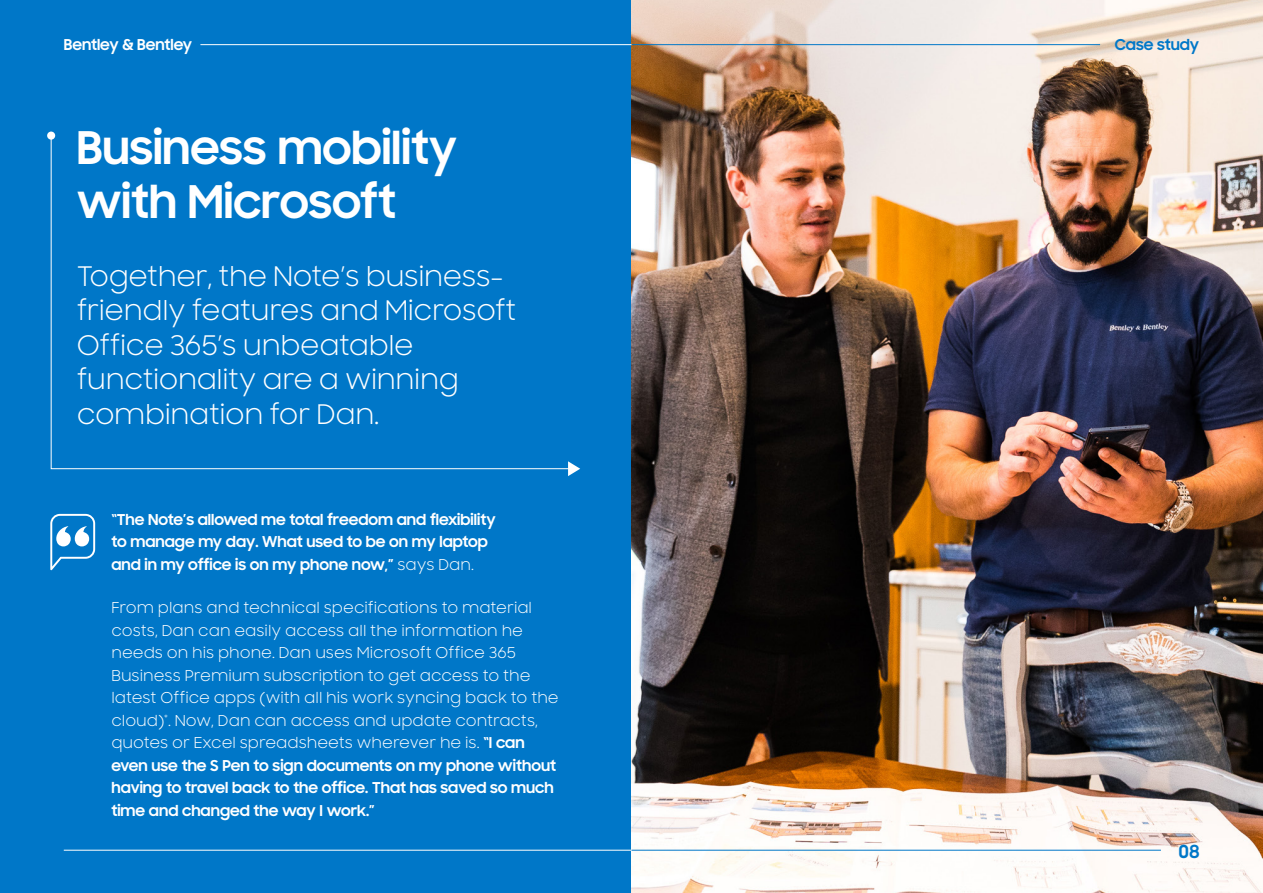
<style>
.page{position:relative;width:1263px;height:893px;background:#0077c8}
.page>*{position:absolute;margin:0;border:0;box-sizing:border-box;transform-origin:0 0}
.t1{font:700 45px/54px "Samsung Sharp Sans";color:#fff}
.t2{font:27px/34.5px "Samsung Sharp Sans";letter-spacing:-.015em;color:#fff}
.t3{font:700 18px "Samsung Sharp Sans";color:#0077c8}
.t4{font:15px/22.5px "Samsung Sharp Sans";color:#fff}
.t5{font:700 15px/22.5px "Samsung Sharp Sans";color:#fff}
.t6{font:700 15px "Samsung Sharp Sans";color:#0077c8}
.s1{font-weight:400}
.s2{font-weight:700}
</style>
<div class="page">
<img style="left:631px;top:0;width:632px;height:893px">
<svg style="left:50px;top:134px;width:518px;height:335px"></svg>
<svg style="left:568px;top:461px;width:12px;height:15px"></svg>
<div style="left:47px;top:132px;width:8px;height:8px;background:#fff;border-radius:50%"></div>
<svg style="left:50px;top:514px;width:45px;height:56px"></svg>
<hr style="left:64px;top:850px;width:567px;height:1px;background:#fff">
<hr style="left:631px;top:44px;width:469px;height:1px;background:#0077c8">
<hr style="left:631px;top:850px;width:530px;height:1px;background:#0077c8">
<hr style="left:200px;top:44px;width:431px;height:1px;background:#fff">
<p class="t5" style="left:64px;top:33px;width:130px">Bentley &amp; Bentley</p>
<p class="t6" style="left:1115px;top:33px;width:86px">Case study</p>
<h1 class="t1" style="left:77px;top:119px;width:382px">Business mobility with Microsoft</h1>
<h2 class="t2" style="left:77px;top:258px;width:441px">Together, the Note’s business&shy;friendly features and Microsoft<br>Office 365’s unbeatable functionality are a winning combination for Dan.</h2>
<p class="t5" style="left:111px;top:507px;width:386px">“The Note’s allowed me total freedom and flexibility to manage my day. What used to be on my laptop and in my office is on my phone now,” <span class="s1">says Dan.</span></p>
<p class="t4" style="left:111px;top:596px;width:449px">From plans and technical specifications to material costs, Dan can easily access all the information he needs on his phone. Dan uses Microsoft Office 365<br>Business Premium subscription to get access to the latest Office apps (with all his work syncing back to the cloud)<sup>*</sup>. Now, Dan can access and update contracts, quotes or Excel spreadsheets wherever he is. <span class="s2">“I can even use the S Pen to sign documents on my phone without having to travel back to the office. That has saved so much time and changed the way I work.”</span></p>
<p class="t3" style="left:1178px;top:838px;width:23px">08</p>
</div>
